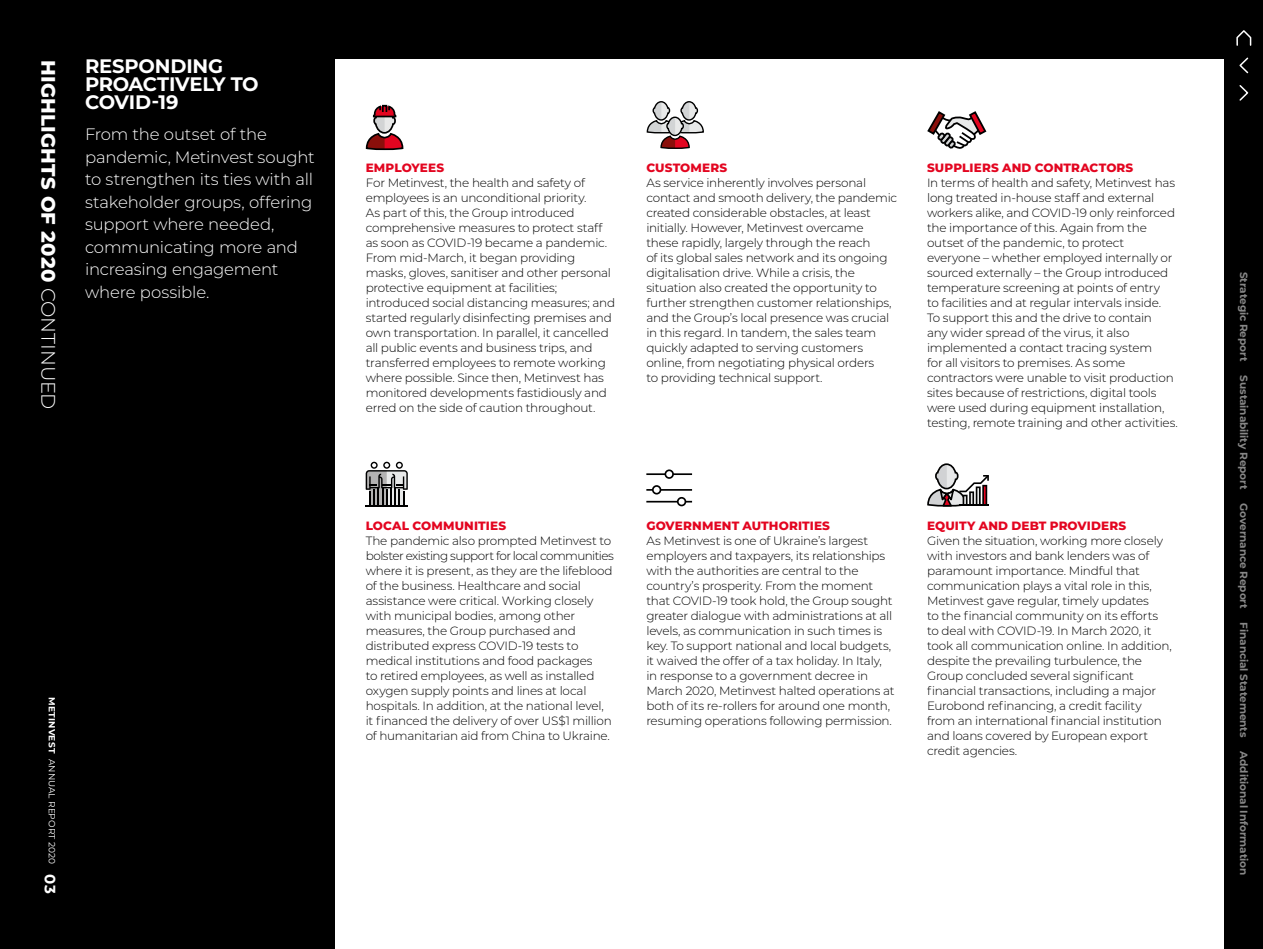
<style>
.page{position:relative;width:1263px;height:949px;background:#fff}
.page>*{position:absolute;margin:0;border:0;box-sizing:border-box;transform-origin:0 0}
.t1{font:700 19.5px/18px "Montserrat";letter-spacing:-.01em;color:#fff}
.t2{font:800 19.5px "Montserrat";letter-spacing:.015em;color:#fff}
.t3{font:300 16.5px/22.5px "Montserrat";letter-spacing:-.01em;color:#fff}
.t4{font:700 15px "Montserrat";color:#fff}
.t5{font:300 12px/15px "Montserrat";letter-spacing:-.015em;color:#000}
.t6{font:800 12px "Montserrat";letter-spacing:.01em;color:#e30520}
.t7{font:700 10.5px "Montserrat";letter-spacing:-.005em;color:#878787}
.t8{font:9px "Montserrat";letter-spacing:.005em;color:#fff}
.s1{font-weight:300}
.s2{font-weight:700}
</style>
<div class="page">
<div style="left:0;top:0;width:1263px;height:948px;background:#000"></div>
<div style="left:336px;top:60px;width:927px;height:888px;background:#fff"></div>
<div style="left:1225px;top:0;width:38px;height:948px;background:#000"></div>
<svg style="left:1236px;top:30px;width:16px;height:16px"></svg>
<svg style="left:1239px;top:57px;width:10px;height:17px"></svg>
<svg style="left:1239px;top:85px;width:10px;height:16px"></svg>
<svg style="left:366px;top:461px;width:42px;height:44px"></svg>
<hr style="left:366px;top:505px;width:42px;height:1px;background:#000">
<hr style="left:646px;top:500px;width:46px;height:2px;background:#000">
<div style="left:677px;top:497px;width:9px;height:9px;background:#fff;border:2px solid #000;border-radius:50%"></div>
<hr style="left:646px;top:489px;width:46px;height:1px;background:#000">
<div style="left:652px;top:485px;width:9px;height:9px;background:#fff;border:2px solid #000;border-radius:50%"></div>
<hr style="left:646px;top:473px;width:46px;height:2px;background:#000">
<div style="left:664px;top:469px;width:10px;height:9px;background:#fff;border:2px solid #000;border-radius:50%"></div>
<svg style="left:366px;top:104px;width:38px;height:46px"></svg>
<svg style="left:646px;top:101px;width:58px;height:48px"></svg>
<svg style="left:927px;top:111px;width:60px;height:38px"></svg>
<svg style="left:927px;top:463px;width:62px;height:44px"></svg>
<h1 class="t2" style="left:63px;top:60px;width:351px;rotate:90deg">HIGHLIGHTS OF 2020 <span class="s1">CONTINUED</span></h1>
<h1 class="t1" style="left:85px;top:56px;width:175px">RESPONDING<br>PROACTIVELY TO<br>COVID-19</h1>
<h2 class="t3" style="left:85px;top:123px;width:231px">From the outset of the pandemic, Metinvest sought to strengthen its ties with all stakeholder groups, offering support where needed, communicating more and increasing engagement where possible.</h2>
<p class="t8" style="left:58px;top:697px;width:168px;rotate:90deg"><span class="s2">METINVEST</span> ANNUAL REPORT 2020</p>
<p class="t4" style="left:61px;top:874px;width:21px;rotate:90deg">03</p>
<p class="t6" style="left:366px;top:159px;width:80px">EMPLOYEES</p>
<p class="t5" style="left:366px;top:175px;width:251px">For Metinvest, the health and safety of employees is an unconditional priority.<br>As part of this, the Group introduced comprehensive measures to protect staff as soon as COVID-19 became a pandemic.<br>From mid-March, it began providing masks, gloves, sanitiser and other personal protective equipment at facilities; introduced social distancing measures; and started regularly disinfecting premises and own transportation. In parallel, it cancelled all public events and business trips, and transferred employees to remote working where possible. Since then, Metinvest has monitored developments fastidiously and erred on the side of caution throughout.</p>
<p class="t6" style="left:646px;top:159px;width:82px">CUSTOMERS</p>
<p class="t5" style="left:646px;top:175px;width:252px">As service inherently involves personal contact and smooth delivery, the pandemic created considerable obstacles, at least initially. However, Metinvest overcame these rapidly, largely through the reach<br>of its global sales network and its ongoing digitalisation drive. While a crisis, the situation also created the opportunity to further strengthen customer relationships, and the Group’s local presence was crucial in this regard. In tandem, the sales team quickly adapted to serving customers online, from negotiating physical orders<br>to providing technical support.</p>
<p class="t6" style="left:927px;top:159px;width:208px">SUPPLIERS AND CONTRACTORS</p>
<p class="t5" style="left:927px;top:175px;width:252px">In terms of health and safety, Metinvest has long treated in-house staff and external workers alike, and COVID-19 only reinforced the importance of this. Again from the outset of the pandemic, to protect everyone – whether employed internally or sourced externally – the Group introduced temperature screening at points of entry<br>to facilities and at regular intervals inside.<br>To support this and the drive to contain<br>any wider spread of the virus, it also implemented a contact tracing system<br>for all visitors to premises. As some contractors were unable to visit production sites because of restrictions, digital tools were used during equipment installation, testing, remote training and other activities.</p>
<p class="t6" style="left:366px;top:516px;width:142px">LOCAL COMMUNITIES</p>
<p class="t5" style="left:366px;top:532px;width:250px">The pandemic also prompted Metinvest to bolster existing support for local communities where it is present, as they are the lifeblood of the business. Healthcare and social assistance were critical. Working closely with municipal bodies, among other measures, the Group purchased and distributed express COVID-19 tests to medical institutions and food packages<br>to retired employees, as well as installed oxygen supply points and lines at local hospitals. In addition, at the national level, it financed the delivery of over US$1 million of humanitarian aid from China to Ukraine.</p>
<p class="t6" style="left:646px;top:516px;width:185px">GOVERNMENT AUTHORITIES</p>
<p class="t5" style="left:646px;top:532px;width:250px">As Metinvest is one of Ukraine’s largest employers and taxpayers, its relationships with the authorities are central to the country’s prosperity. From the moment that COVID-19 took hold, the Group sought greater dialogue with administrations at all levels, as communication in such times is key. To support national and local budgets, it waived the offer of a tax holiday. In Italy, in response to a government decree in March 2020, Metinvest halted operations at both of its re-rollers for around one month, resuming operations following permission.</p>
<p class="t6" style="left:927px;top:516px;width:201px">EQUITY AND DEBT PROVIDERS</p>
<p class="t5" style="left:927px;top:532px;width:246px">Given the situation, working more closely with investors and bank lenders was of paramount importance. Mindful that communication plays a vital role in this, Metinvest gave regular, timely updates<br>to the financial community on its efforts to deal with COVID-19. In March 2020, it took all communication online. In addition, despite the prevailing turbulence, the Group concluded several significant financial transactions, including a major Eurobond refinancing, a credit facility from an international financial institution and loans covered by European export credit agencies.</p>
<p class="t7" style="left:1251px;top:271px;width:91px;rotate:90deg">Strategic Report</p>
<p class="t7" style="left:1251px;top:375px;width:116px;rotate:90deg">Sustainability Report</p>
<p class="t7" style="left:1251px;top:503px;width:107px;rotate:90deg">Governance Report</p>
<p class="t7" style="left:1251px;top:622px;width:117px;rotate:90deg">Financial Statements</p>
<p class="t7" style="left:1251px;top:751px;width:125px;rotate:90deg">Additional Information</p>
</div>
